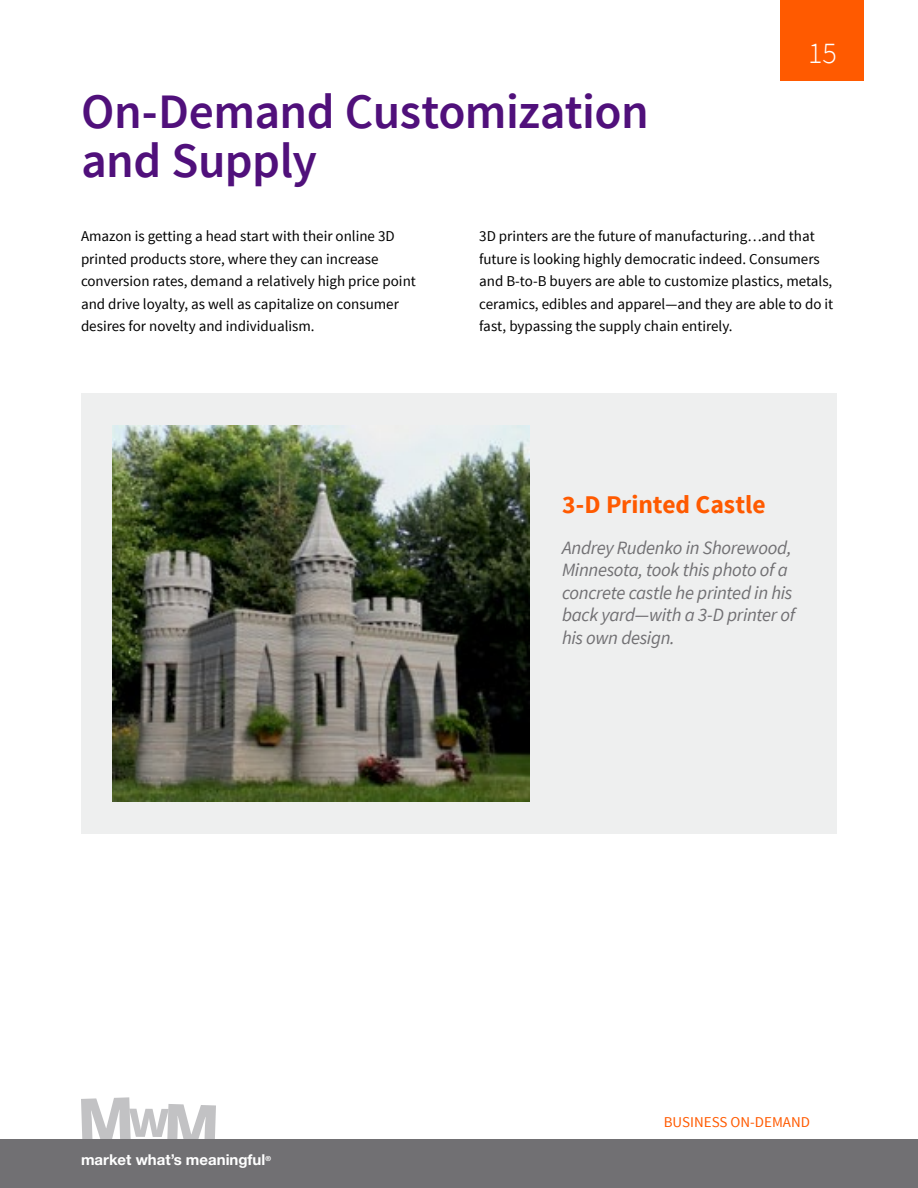
<style>
.page{position:relative;width:918px;height:1188px;background:#fff}
.page>*{position:absolute;margin:0;border:0;box-sizing:border-box;transform-origin:0 0}
.t1{font:600 49.5px/49.5px "Source Sans Pro";letter-spacing:-.01em;color:#50107b}
.t2{font:300 30px "Source Sans Pro";color:#fff}
.t3{font:700 25.5px "Source Sans Pro";color:#ff5a00}
.t4{font:italic 18.75px/22.5px "Source Sans Pro";letter-spacing:-.02em;color:#717073}
.t5{font:15px/22.5px "Source Sans Pro";color:#000}
.t6{font:700 15px "Helvetica Neue";color:#fff}
.t7{font:15px "Source Sans Pro";color:#ff5a00}
</style>
<div class="page">
<svg style="left:81px;top:1097px;width:135px;height:43px"></svg>
<div style="left:0;top:1140px;width:918px;height:48px;background:#717073"></div>
<div style="left:781px;top:0;width:83px;height:81px;background:#ff5a00"></div>
<div style="left:81px;top:393px;width:756px;height:441px;background:#eeefef"></div>
<img style="left:112px;top:426px;width:417px;height:375px">
<h1 class="t1" style="left:81px;top:88px;width:569px">On-Demand Customization and Supply</h1>
<h2 class="t2" style="left:808px;top:35px;width:30px">15</h2>
<p class="t5" style="left:81px;top:225px;width:336px">Amazon is getting a head start with their online 3D printed products store, where they can increase conversion rates, demand a relatively high price point and drive loyalty, as well as capitalize on consumer desires for novelty and individualism.</p>
<p class="t5" style="left:479px;top:225px;width:356px">3D printers are the future of manufacturing…and that future is looking highly democratic indeed. Consumers and B-to-B buyers are able to customize plastics, metals, ceramics, edibles and apparel—and they are able to do it fast, bypassing the supply chain entirely.</p>
<h3 class="t3" style="left:562px;top:488px;width:205px">3-D Printed Castle</h3>
<p class="t4" style="left:562px;top:536px;width:235px">Andrey Rudenko in Shorewood,<br>Minnesota, took this photo of a concrete castle he printed in his back yard—with a 3-D printer of his own design.</p>
<p class="t6" style="left:81px;top:1150px;width:191px">market what’s meaningful<sup>®</sup></p>
<p class="t7" style="left:664px;top:1113px;width:148px">BUSINESS ON-DEMAND</p>
</div>
